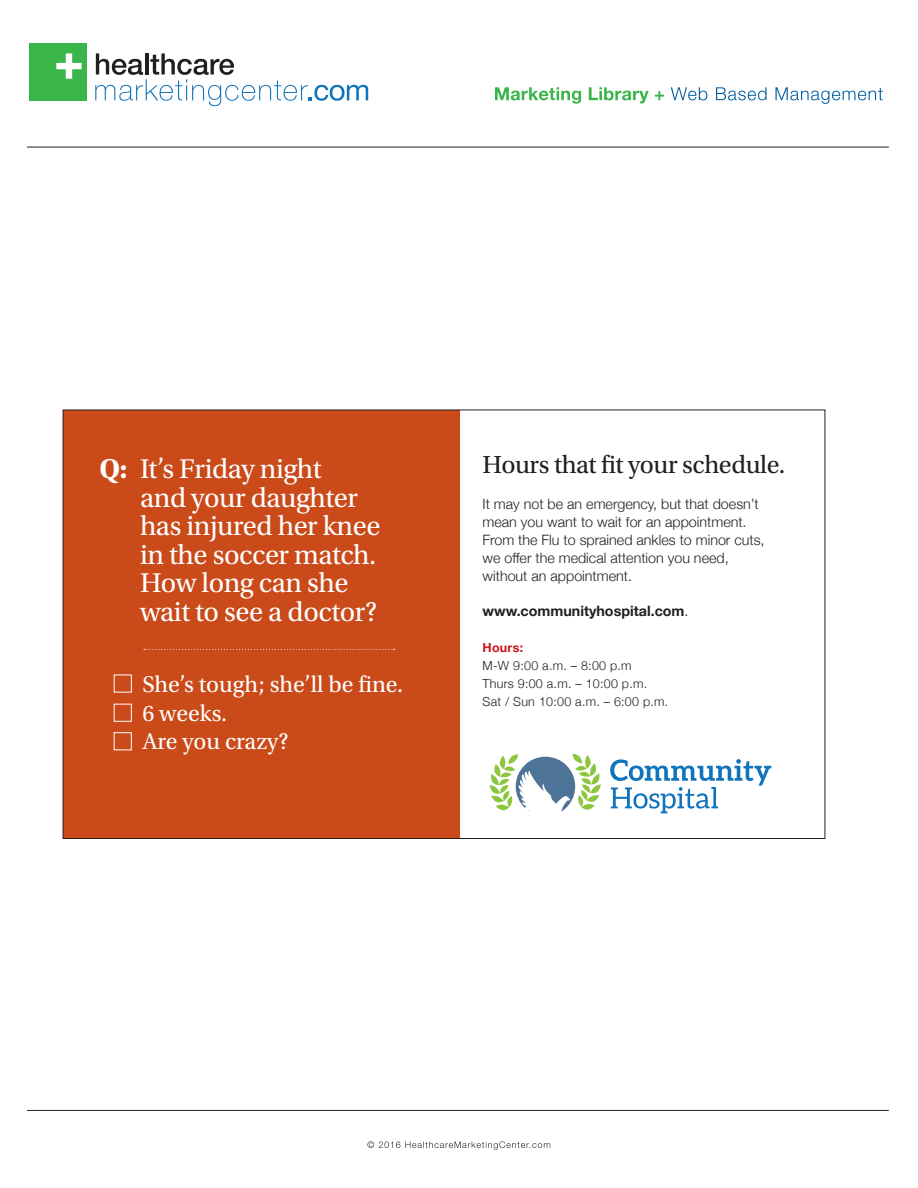
<style>
.page{position:relative;width:918px;height:1188px;background:#fff}
.page>*{position:absolute;margin:0;border:0;box-sizing:border-box;transform-origin:0 0}
.t1{font:28.5px/28.5px "Utopia Std";letter-spacing:-.015em;color:#fff}
.t2{font:25.95px "Utopia Std";letter-spacing:-.015em;color:#231f20}
.t3{font:23.85px/28.5px "Utopia Std";color:#fff}
.t4{font:300 14.25px/17.9px "Helvetica Neue";color:#231f20}
.t5{font:700 14.25px "Helvetica Neue";color:#231f20}
.t6{font:300 12.45px/17.9px "Helvetica Neue";letter-spacing:.02em;color:#231f20}
.s1{font-weight:700}
.s2{font-weight:300}
.s3{font-weight:700;color:#cb141c}
</style>
<div class="page">
<svg style="left:95px;top:53px;width:273px;height:53px"></svg>
<div style="left:30px;top:44px;width:57px;height:57px;background:#3ab54a"></div>
<svg style="left:56px;top:53px;width:26px;height:26px"></svg>
<svg style="left:367px;top:1141px;width:183px;height:9px"></svg>
<svg style="left:671px;top:87px;width:212px;height:17px"></svg>
<svg style="left:495px;top:87px;width:169px;height:17px"></svg>
<hr style="left:27px;top:1110px;width:862px;height:1px;background:#231f20">
<hr style="left:27px;top:147px;width:862px;height:1px;background:#231f20">
<svg style="left:489px;top:753px;width:283px;height:61px"></svg>
<div style="left:63px;top:410px;width:396px;height:429px;background:#ca4a1a"></div>
<svg style="left:144px;top:649px;width:251px;height:1px"></svg>
<div style="left:114px;top:675px;width:18px;height:17px;border:1px solid #fff"></div>
<div style="left:114px;top:704px;width:18px;height:18px;border:1px solid #fff"></div>
<div style="left:114px;top:732px;width:18px;height:18px;border:1px solid #fff"></div>
<p class="t1" style="left:140px;top:455px;width:242px;text-indent:-40px"><span class="s1">Q:</span> It’s Friday night<br>and your daughter has injured her knee in the soccer match.<br>How long can she wait to see a doctor?</p>
<p class="t3" style="left:142px;top:670px;width:262px">She’s tough; she’ll be fine.<br>6 weeks.<br>Are you crazy?</p>
<p class="t2" style="left:483px;top:451px;width:304px">Hours that fit your schedule.</p>
<p class="t4" style="left:483px;top:494px;width:284px">It may not be an emergency, but that doesn’t mean you want to wait for an appointment.<br>From the Flu to sprained ankles to minor cuts, we offer the medical attention you need, without an appointment.</p>
<p class="t5" style="left:483px;top:600px;width:207px">www.communityhospital.com<span class="s2">.</span></p>
<p class="t6" style="left:483px;top:638px;width:187px"><span class="s3">Hours:<br></span>M-W 9:00 a.m. – 8:00 p.m<br>Thurs 9:00 a.m. – 10:00 p.m.<br>Sat / Sun 10:00 a.m. – 6:00 p.m.</p>
</div>
